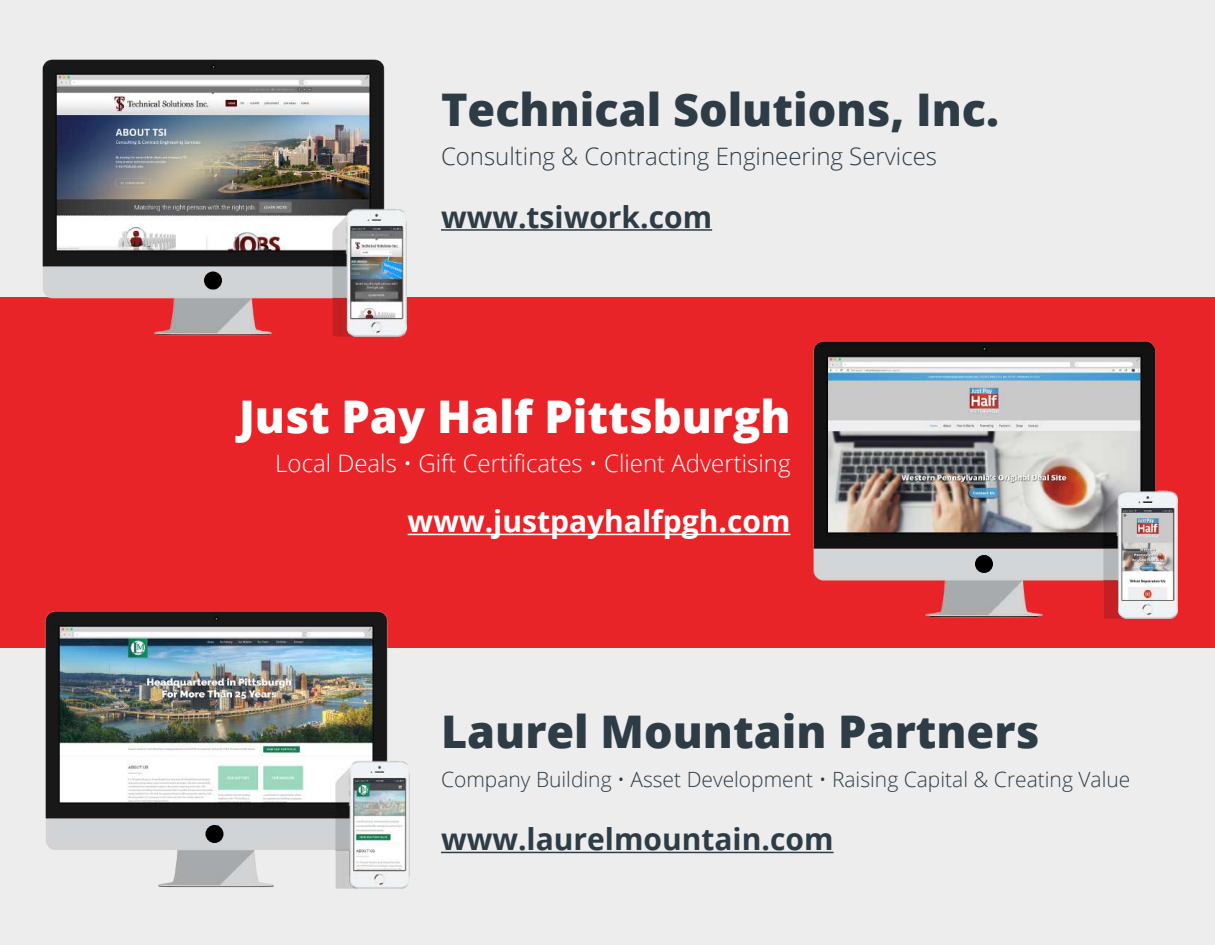
<style>
.page{position:relative;width:1215px;height:945px;background:#ededed}
.page>*{position:absolute;margin:0;border:0;box-sizing:border-box;transform-origin:0 0}
.t1{font:800 45px "Open Sans";color:#2e3c46}
.t2{font:800 45px "Open Sans";color:#fff}
.t3{font:700 30px "Open Sans";color:#2e3c46}
.t4{font:700 30px "Open Sans";color:#fff}
.t5{font:300 24px "Open Sans";color:#fff}
.t6{font:300 24px "Open Sans";color:#2e3c46}
.t7{font:300 21px "Open Sans";color:#2e3c46}
</style>
<div class="page">
<hr style="left:441px;top:852px;width:393px;height:1px;background:#2e3c46">
<div style="left:0;top:297px;width:1215px;height:351px;background:#e92428"></div>
<img style="left:45px;top:533px;width:393px;height:356px">
<div style="left:206px;top:825px;width:18px;height:18px;background:#000;border-radius:50%"></div>
<img style="left:42px;top:59px;width:365px;height:278px">
<div style="left:204px;top:272px;width:18px;height:18px;background:#000;border-radius:50%"></div>
<hr style="left:441px;top:229px;width:271px;height:2px;background:#2e3c46">
<img style="left:774px;top:341px;width:404px;height:278px">
<div style="left:975px;top:555px;width:18px;height:18px;background:#000;border-radius:50%"></div>
<hr style="left:408px;top:534px;width:382px;height:1px;background:#fff">
<h1 class="t1" style="left:441px;top:75px;width:560px">Technical Solutions, Inc.</h1>
<p class="t6" style="left:441px;top:140px;width:498px">Consulting &amp; Contracting Engineering Services</p>
<h2 class="t3" style="left:441px;top:196px;width:273px">www.tsiwork.com</h2>
<h1 class="t2" style="left:239px;top:383px;width:553px">Just Pay Half Pittsburgh</h1>
<p class="t5" style="left:275px;top:447px;width:517px">Local Deals • Gift Certificates • Client Advertising</p>
<h2 class="t4" style="left:408px;top:500px;width:384px">www.justpayhalfpgh.com</h2>
<h1 class="t1" style="left:441px;top:698px;width:600px">Laurel Mountain Partners</h1>
<p class="t7" style="left:441px;top:765px;width:691px">Company Building • Asset Development • Raising Capital &amp; Creating Value</p>
<h2 class="t3" style="left:441px;top:818px;width:394px">www.laurelmountain.com</h2>
</div>
